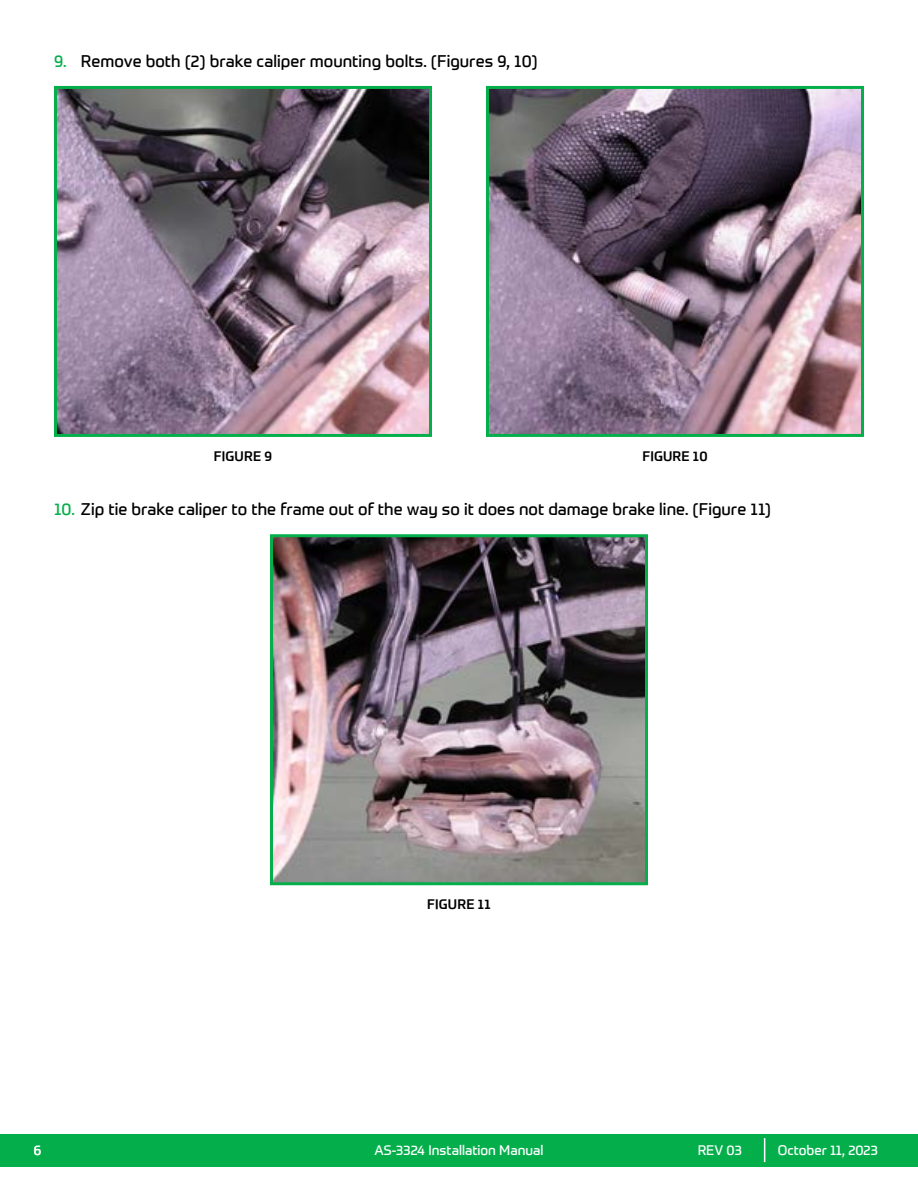
<style>
.page{position:relative;width:918px;height:1188px;background:#fff}
.page>*{position:absolute;margin:0;border:0;box-sizing:border-box;transform-origin:0 0}
.t1{font:16.5px "Prometo";color:#000}
.t2{font:13.5px "Prometo";color:#fff}
.t3{font:500 13.5px "Prometo";letter-spacing:.01em;color:#000}
.s1{color:#04af4b}
</style>
<div class="page">
<div style="left:0;top:1134px;width:918px;height:32px;background:#04af4b"></div>
<svg style="left:764px;top:1138px;width:1px;height:24px"></svg>
<img style="left:58px;top:90px;width:370px;height:343px">
<div style="left:54px;top:86px;width:378px;height:351px;border:3px solid #04af4b"></div>
<img style="left:490px;top:90px;width:370px;height:343px">
<div style="left:486px;top:86px;width:378px;height:351px;border:3px solid #04af4b"></div>
<img style="left:274px;top:538px;width:370px;height:343px">
<div style="left:270px;top:534px;width:378px;height:351px;border:3px solid #04af4b"></div>
<p class="t1" style="left:54px;top:51px;width:485px"><span class="s1">9.</span> Remove both (2) brake caliper mounting bolts. (Figures 9, 10)</p>
<p class="t3" style="left:214px;top:448px;width:60px">FIGURE 9</p>
<p class="t3" style="left:642px;top:448px;width:67px">FIGURE 10</p>
<p class="t1" style="left:54px;top:499px;width:719px"><span class="s1">10.</span> Zip tie brake caliper to the frame out of the way so it does not damage brake line. (Figure 11)</p>
<p class="t3" style="left:427px;top:896px;width:65px">FIGURE 11</p>
<p class="t2" style="left:34px;top:1142px;width:9px">6</p>
<p class="t2" style="left:374px;top:1142px;width:171px">AS-3324 Installation Manual</p>
<p class="t2" style="left:698px;top:1142px;width:46px">REV 03</p>
<p class="t2" style="left:778px;top:1142px;width:102px">October 11, 2023</p>
</div>
